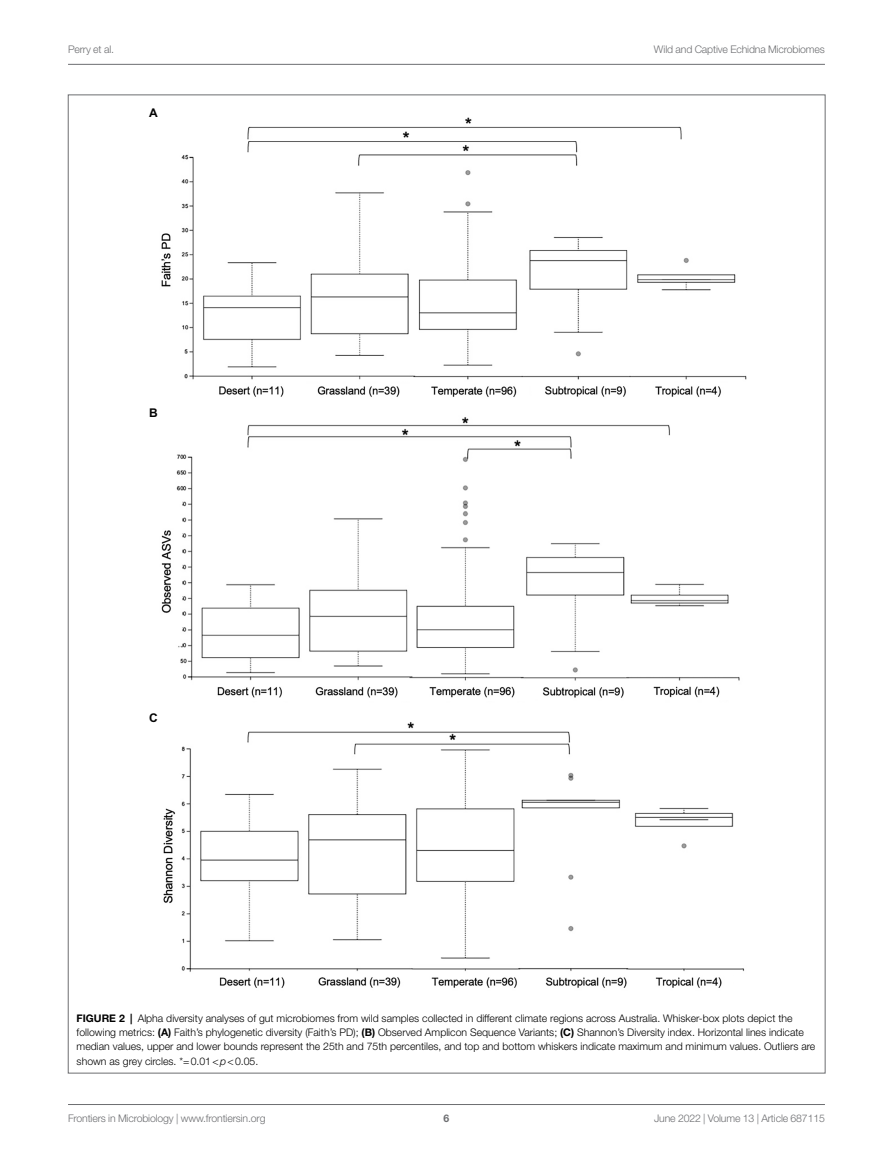
<style>
.page{position:relative;width:893px;height:1170px;background:#fff}
.page>*{position:absolute;margin:0;border:0;box-sizing:border-box;transform-origin:0 0}
.t1{font:700 12px "Arial";color:#030303}
.FIG_LEG{font:300 10.5px/14.2px "Helvetica Neue LT Std";color:#000}
.t2{font:300 10.5px "Helvetica Neue LT Std";letter-spacing:-.015em;color:#6d6e71}
.t3{font:700 10.5px "Helvetica Neue LT Std";color:#6d6e71}
.s1{font-weight:700}
.s2{font-style:italic}
</style>
<div class="page">
<hr style="left:68px;top:64px;width:757px;height:1px;background:#6d6e71">
<hr style="left:68px;top:1104px;width:757px;height:1px;background:#6d6e71">
<img style="left:161px;top:117px;width:586px;height:871px">
<p class="t2" style="left:68px;top:42px;width:48px">Perry et al.</p>
<p class="t2" style="left:654px;top:42px;width:172px">Wild and Captive Echidna Microbiomes</p>
<p class="t1" style="left:149px;top:105px;width:10px">A</p>
<p class="t1" style="left:149px;top:404px;width:10px">B</p>
<p class="t1" style="left:149px;top:709px;width:10px">C</p>
<p class="FIG_LEG" style="left:77px;top:1010px;width:740px"><span class="s1">FIGURE 2 |</span> Alpha diversity analyses of gut microbiomes from wild samples collected in different climate regions across Australia. Whisker-box plots depict the following metrics: <span class="s1">(A)</span> Faith’s phylogenetic diversity (Faith’s PD); <span class="s1">(B)</span> Observed Amplicon Sequence Variants; <span class="s1">(C)</span> Shannon’s Diversity index. Horizontal lines indicate median values, upper and lower bounds represent the 25th and 75th percentiles, and top and bottom whiskers indicate maximum and minimum values. Outliers are shown as grey circles. *<span class="s2">=</span>0.01&lt;<span class="s2">p</span>&lt;0.05.</p>
<p class="t2" style="left:68px;top:1111px;width:199px">Frontiers in Microbiology | www.frontiersin.org</p>
<p class="t3" style="left:444px;top:1111px;width:7px">6</p>
<p class="t2" style="left:654px;top:1111px;width:172px">June 2022 | Volume 13 | Article 687115</p>
</div>
